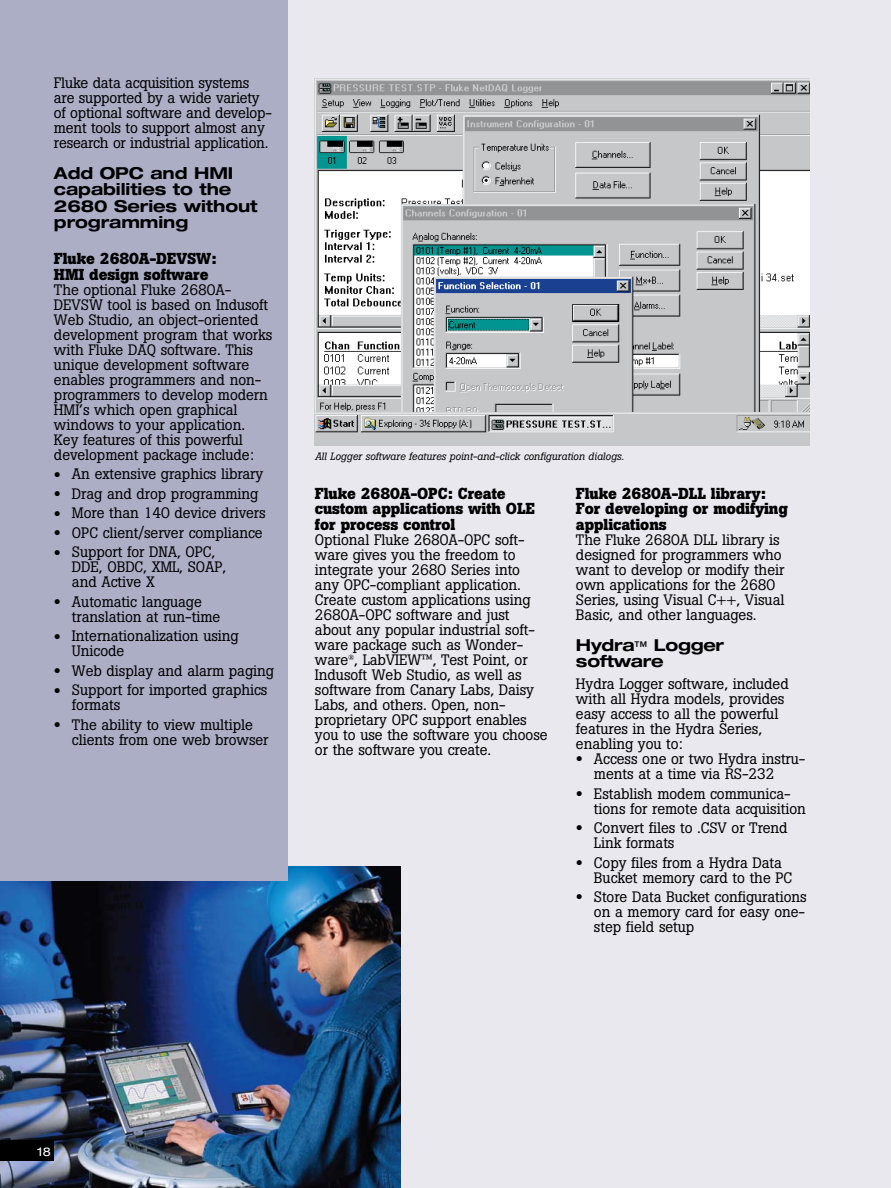
<style>
.page{position:relative;width:891px;height:1188px;background:#fff}
.page>*{position:absolute;margin:0;border:0;box-sizing:border-box;transform-origin:0 0}
.t1{font:700 expanded 16.5px/16.5px "Helvetica Neue";letter-spacing:-.005em;color:#000}
.t2{font:700 15.75px/15.8px "Boton";letter-spacing:-.005em;color:#000}
.t3{font:15px/15px "Boton";letter-spacing:-.005em;color:#000}
.t4{font:expanded 12px "Helvetica Neue";color:#fff}
.t5{font:italic 10.5px "Boton";color:#000}
.s1{font-size:21px}
.s2{font-weight:400;font-size:13.5px}
</style>
<div class="page">
<div style="left:214px;top:0;width:677px;height:1188px;background:#e9e8ef"></div>
<img style="left:0;top:866px;width:401px;height:322px">
<div style="left:0;top:0;width:288px;height:880px;background:#acaec6"></div>
<img style="left:315px;top:79px;width:495px;height:367px">
<div style="left:0;top:1141px;width:54px;height:20px;background:#000"></div>
<p class="t3" style="left:54px;top:75px;width:219px">Fluke data acquisition systems are supported by a wide variety of optional software and develop&shy;ment tools to support almost any research or industrial application.</p>
<p class="t1" style="left:54px;top:164px;width:205px">Add OPC and HMI capabilities to the<br>2680 Series without programming</p>
<p class="t2" style="left:54px;top:251px;width:164px">Fluke 2680A-DEVSW:<br>HMI design software</p>
<p class="t3" style="left:54px;top:282px;width:220px">The optional Fluke 2680A-<br>DEVSW tool is based on Indusoft<br>Web Studio, an object-oriented development program that works with Fluke DAQ software. This unique development software enables programmers and non&shy;programmers to develop modern<br>HMI’s which open graphical windows to your application.<br>Key features of this powerful development package include:</p>
<p class="t3" style="left:54px;top:467px;width:211px"><span class="s1">•</span> An extensive graphics library</p>
<p class="t3" style="left:54px;top:486px;width:206px"><span class="s1">•</span> Drag and drop programming</p>
<p class="t3" style="left:54px;top:506px;width:213px"><span class="s1">•</span> More than 140 device drivers</p>
<p class="t3" style="left:54px;top:525px;width:210px"><span class="s1">•</span> OPC client/server compliance</p>
<p class="t3" style="left:72px;top:545px;width:156px;text-indent:-18px"><span class="s1">•</span> Support for DNA, OPC,<br>DDE, OBDC, XML, SOAP, and Active X</p>
<p class="t3" style="left:72px;top:594px;width:150px;text-indent:-18px"><span class="s1">•</span> Automatic language translation at run-time</p>
<p class="t3" style="left:72px;top:629px;width:168px;text-indent:-18px"><span class="s1">•</span> Internationalization using<br>Unicode</p>
<p class="t3" style="left:54px;top:663px;width:221px"><span class="s1">•</span> Web display and alarm paging</p>
<p class="t3" style="left:72px;top:683px;width:197px;text-indent:-18px"><span class="s1">•</span> Support for imported graphics formats</p>
<p class="t3" style="left:72px;top:717px;width:198px;text-indent:-18px"><span class="s1">•</span> The ability to view multiple clients from one web browser</p>
<p class="t5" style="left:315px;top:450px;width:311px">All Logger software features point-and-click configuration dialogs.</p>
<p class="t2" style="left:315px;top:485px;width:222px">Fluke 2680A-OPC: Create custom applications with OLE for process control</p>
<p class="t3" style="left:315px;top:532px;width:234px">Optional Fluke 2680A-OPC soft&shy;ware gives you the freedom to integrate your 2680 Series into any OPC-compliant application.<br>Create custom applications using<br>2680A-OPC software and just about any popular industrial soft&shy;ware package such as Wonder&shy;ware<sup>®</sup>, LabVIEW™, Test Point, or<br>Indusoft Web Studio, as well as software from Canary Labs, Daisy<br>Labs, and others. Open, non&shy;proprietary OPC support enables you to use the software you choose or the software you create.</p>
<p class="t2" style="left:576px;top:485px;width:213px">Fluke 2680A-DLL library:<br>For developing or modifying applications</p>
<p class="t3" style="left:576px;top:532px;width:210px">The Fluke 2680A DLL library is designed for programmers who want to develop or modify their own applications for the 2680<br>Series, using Visual C++, Visual<br>Basic, and other languages.</p>
<p class="t1" style="left:576px;top:636px;width:150px">Hydra<span class="s2">™</span> Logger software</p>
<p class="t3" style="left:576px;top:676px;width:214px">Hydra Logger software, included with all Hydra models, provides easy access to all the powerful features in the Hydra Series, enabling you to:</p>
<p class="t3" style="left:594px;top:751px;width:213px;text-indent:-18px"><span class="s1">•</span> Access one or two Hydra instru&shy;ments at a time via RS-232</p>
<p class="t3" style="left:594px;top:786px;width:213px;text-indent:-18px"><span class="s1">•</span> Establish modem communica&shy;tions for remote data acquisition</p>
<p class="t3" style="left:594px;top:820px;width:195px;text-indent:-18px"><span class="s1">•</span> Convert files to .CSV or Trend<br>Link formats</p>
<p class="t3" style="left:594px;top:855px;width:200px;text-indent:-18px"><span class="s1">•</span> Copy files from a Hydra Data<br>Bucket memory card to the PC</p>
<p class="t3" style="left:594px;top:889px;width:214px;text-align:justify;text-indent:-18px"><span class="s1">•</span> Store Data Bucket configurations on a memory card for easy one&shy;step field setup</p>
<p class="t4" style="left:38px;top:1144px;width:15px">18</p>
</div>
